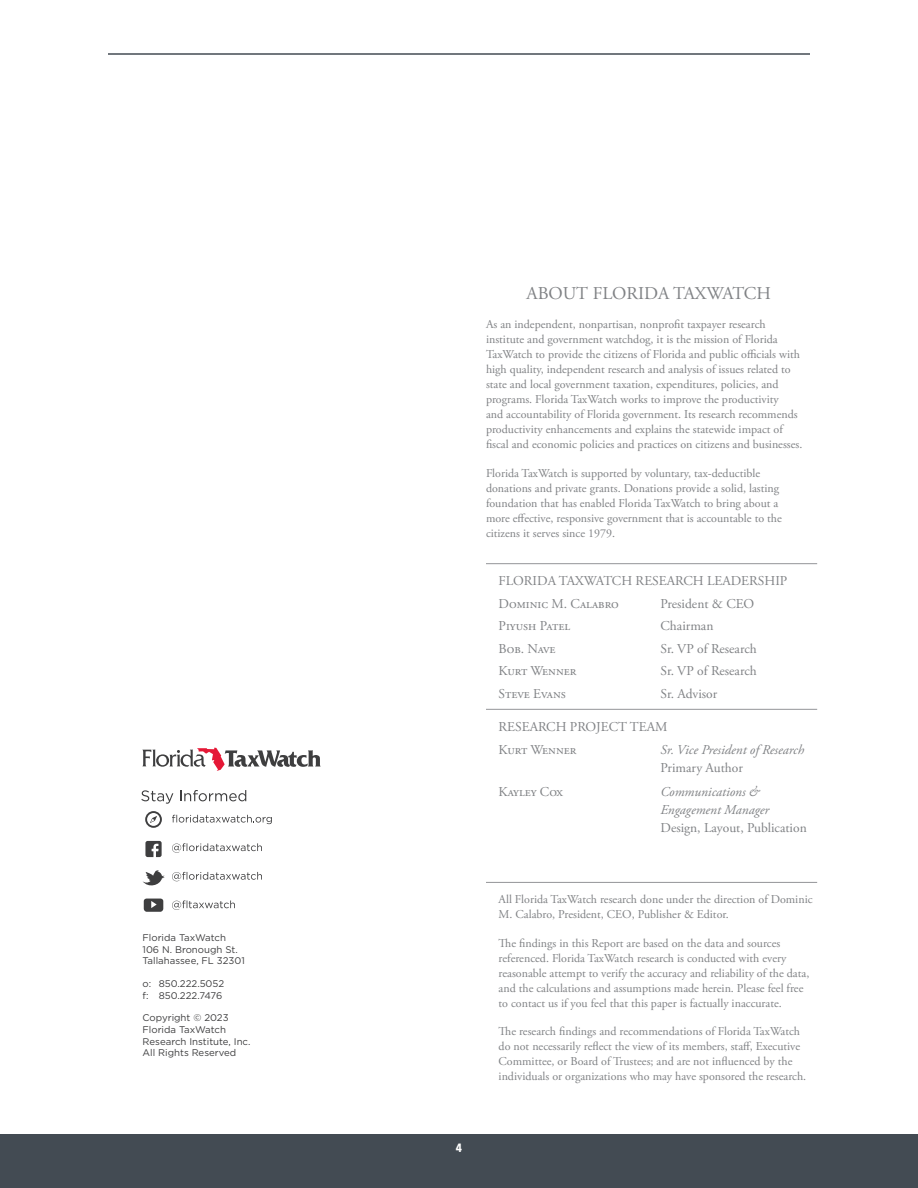
<style>
.page{position:relative;width:918px;height:1188px;background:#fff}
.page>*{position:absolute;margin:0;border:0;box-sizing:border-box;transform-origin:0 0}
.t1{font:18px "Adobe Garamond Pro";color:#808285}
.t2{font:13.5px "Adobe Garamond Pro";color:#808285}
.t3{font:italic 13.5px/18px "Adobe Garamond Pro";color:#808285}
.t4{font:12px/15px "Adobe Garamond Pro";color:#808285}
.t5{font:700 12px "Avenir Next Condensed";color:#fff}
.t6{font:9.6px/11.6px "Gotham";color:#3e3e3f}
.s1{font-style:normal}
</style>
<div class="page">
<div style="left:0;top:1134px;width:918px;height:54px;background:#434b53"></div>
<hr style="left:108px;top:53px;width:702px;height:2px;background:#434b53">
<hr style="left:486px;top:563px;width:331px;height:1px;background:#939598">
<hr style="left:486px;top:709px;width:331px;height:1px;background:#939598">
<hr style="left:486px;top:882px;width:331px;height:1px;background:#939598">
<svg style="left:143px;top:870px;width:22px;height:16px"></svg>
<svg style="left:144px;top:899px;width:19px;height:13px"></svg>
<svg style="left:145px;top:811px;width:17px;height:17px"></svg>
<svg style="left:145px;top:841px;width:17px;height:16px"></svg>
<svg style="left:141px;top:790px;width:32px;height:14px"></svg>
<svg style="left:180px;top:790px;width:66px;height:11px"></svg>
<svg style="left:172px;top:815px;width:100px;height:9px"></svg>
<svg style="left:172px;top:843px;width:90px;height:10px"></svg>
<svg style="left:172px;top:872px;width:90px;height:9px"></svg>
<svg style="left:172px;top:900px;width:63px;height:10px"></svg>
<svg style="left:142px;top:748px;width:179px;height:23px"></svg>
<p class="t6" style="left:143px;top:932px;width:104px">Florida TaxWatch<br>106 N. Bronough St.<br>Tallahassee, FL 32301</p>
<p class="t6" style="left:143px;top:978px;width:83px">o: 850.222.5052 f: 850.222.7476</p>
<p class="t6" style="left:143px;top:1012px;width:109px">Copyright © 2023<br>Florida TaxWatch<br>Research Institute, Inc.<br>All Rights Reserved</p>
<p class="t1" style="left:526px;top:282px;width:246px">ABOUT FLORIDA TAXWATCH</p>
<p class="t4" style="left:486px;top:317px;width:318px">As an independent, nonpartisan, nonprofit taxpayer research institute and government watchdog, it is the mission of Florida TaxWatch to provide the citizens of Florida and public officials with high quality, independent research and analysis of issues related to state and local government taxation, expenditures, policies, and programs. Florida TaxWatch works to improve the productivity<br>and accountability of Florida government. Its research recommends productivity enhancements and explains the statewide impact of fiscal and economic policies and practices on citizens and businesses.</p>
<p class="t4" style="left:486px;top:466px;width:297px">Florida TaxWatch is supported by voluntary, tax-deductible donations and private grants. Donations provide a solid, lasting foundation that has enabled Florida TaxWatch to bring about a more effective, responsive government that is accountable to the citizens it serves since 1979.</p>
<p class="t2" style="left:499px;top:573px;width:290px">FLORIDA TAXWATCH RESEARCH LEADERSHIP</p>
<p class="t2" style="left:499px;top:595px;width:122px">Dominic M. Calabro</p>
<p class="t2" style="left:661px;top:595px;width:95px">President &amp; CEO</p>
<p class="t2" style="left:499px;top:618px;width:73px">Piyush Patel</p>
<p class="t2" style="left:661px;top:618px;width:54px">Chairman</p>
<p class="t2" style="left:499px;top:640px;width:58px">Bob. Nave</p>
<p class="t2" style="left:661px;top:640px;width:98px">Sr. VP of Research</p>
<p class="t2" style="left:499px;top:663px;width:79px">Kurt Wenner</p>
<p class="t2" style="left:661px;top:663px;width:98px">Sr. VP of Research</p>
<p class="t2" style="left:499px;top:685px;width:69px">Steve Evans</p>
<p class="t2" style="left:661px;top:685px;width:58px">Sr. Advisor</p>
<p class="t2" style="left:499px;top:719px;width:170px">RESEARCH PROJECT TEAM</p>
<p class="t2" style="left:499px;top:741px;width:79px">Kurt Wenner</p>
<p class="t3" style="left:661px;top:741px;width:145px">Sr. Vice President of Research<br><span class="s1">Primary Author</span></p>
<p class="t2" style="left:499px;top:784px;width:66px">Kayley Cox</p>
<p class="t3" style="left:661px;top:783px;width:148px">Communications &amp;<br>Engagement Manager<br><span class="s1">Design, Layout, Publication</span></p>
<p class="t4" style="left:499px;top:892px;width:315px">All Florida TaxWatch research done under the direction of Dominic<br>M. Calabro, President, CEO, Publisher &amp; Editor.</p>
<p class="t4" style="left:499px;top:936px;width:312px">The findings in this Report are based on the data and sources referenced. Florida TaxWatch research is conducted with every reasonable attempt to verify the accuracy and reliability of the data, and the calculations and assumptions made herein. Please feel free to contact us if you feel that this paper is factually inaccurate.</p>
<p class="t4" style="left:499px;top:1024px;width:309px">The research findings and recommendations of Florida TaxWatch do not necessarily reflect the view of its members, staff, Executive Committee, or Board of Trustees; and are not influenced by the individuals or organizations who may have sponsored the research.</p>
<p class="t5" style="left:456px;top:1141px;width:8px">4</p>
</div>
